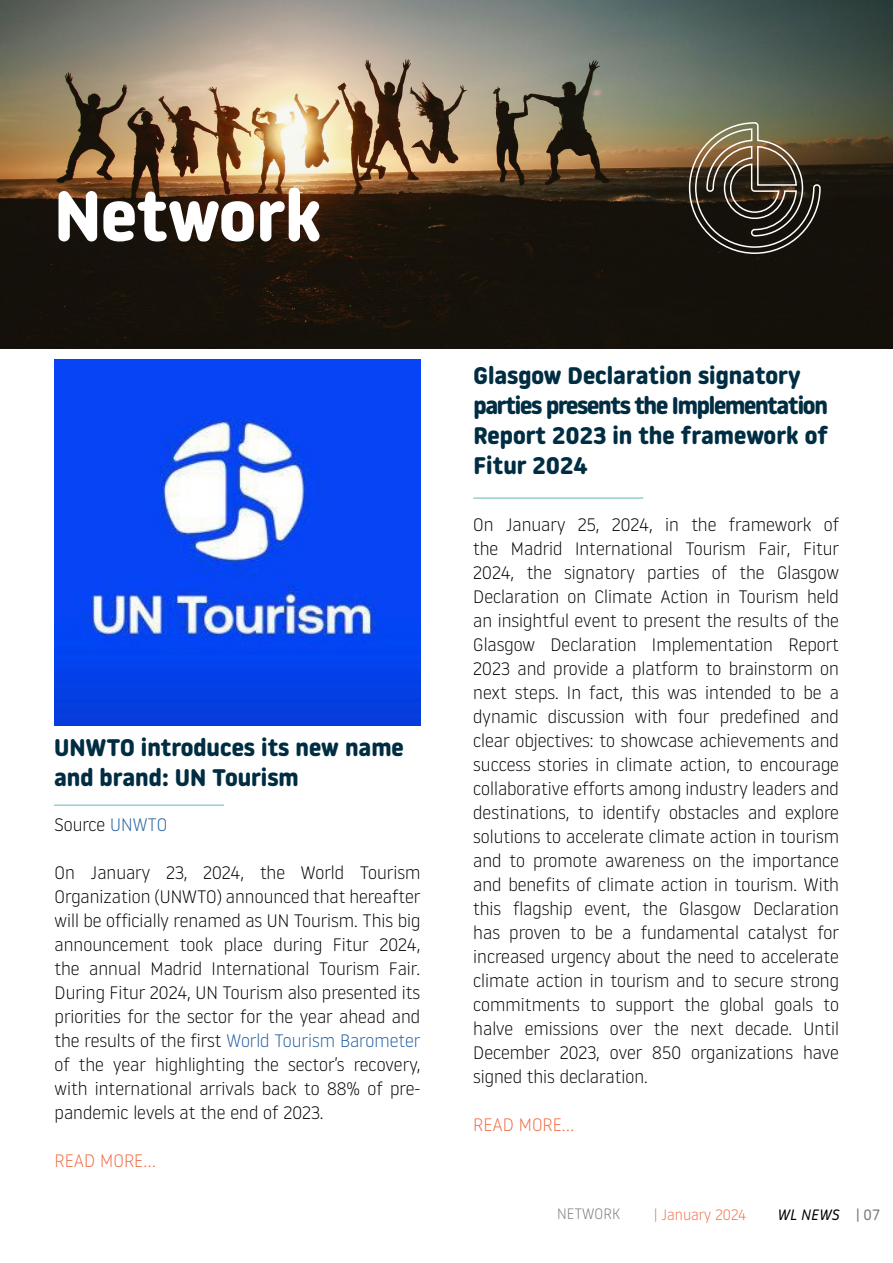
<style>
.page{position:relative;width:893px;height:1263px;background:#fff}
.page>*{position:absolute;margin:0;border:0;box-sizing:border-box;transform-origin:0 0}
.t1{font:700 70.5px "Noway Round";color:#fff}
.t2{font:700 24px/30px "Noway Round";color:#002d42}
.t3{font:300 18px/24px "Noway Round";color:#000;text-align:justify}
.t4{font:300 18px "Noway Round";color:#f16c43}
.t5{font:300 15px "Noway Round";color:#f16c43}
.t6{font:italic 15px "Noway Round";color:#000}
.t7{font:300 15px "Noway Round";color:#797a7d}
.s1{color:#215e9e}
.s2{font-style:normal;color:#797a7d}
</style>
<div class="page">
<img style="left:0;top:0;width:893px;height:349px">
<svg style="left:688px;top:121px;width:133px;height:134px;background:#524939"></svg>
<hr style="left:54px;top:804px;width:170px;height:2px;background:#96cfd4">
<img style="left:55px;top:360px;width:365px;height:365px">
<hr style="left:473px;top:497px;width:170px;height:2px;background:#96cfd4">
<h1 class="t1" style="left:54px;top:175px;width:269px">Network</h1>
<h2 class="t2" style="left:54px;top:733px;width:351px">UNWTO introduces its new name and brand: UN Tourism</h2>
<p class="t3" style="left:55px;top:811px;width:114px">Source <span class="s1">UNWTO</span></p>
<p class="t3" style="left:55px;top:859px;width:367px">On January 23, 2024, the World Tourism Organization (UNWTO) announced that hereafter will be officially renamed as UN Tourism. This big announcement took place during Fitur 2024, the annual Madrid International Tourism Fair.<br>During Fitur 2024, UN Tourism also presented its priorities for the sector for the year ahead and the results of the first <span class="s1">World Tourism Barometer </span>of the year highlighting the sector’s recovery, with international arrivals back to 88% of pre&shy;pandemic levels at the end of 2023.</p>
<p class="t4" style="left:55px;top:1148px;width:103px">READ MORE...</p>
<h2 class="t2" style="left:473px;top:361px;width:356px">Glasgow Declaration signatory parties presents the Implementation<br>Report 2023 in the framework of<br>Fitur 2024</h2>
<p class="t3" style="left:473px;top:512px;width:367px">On January 25, 2024, in the framework of the Madrid International Tourism Fair, Fitur 2024, the signatory parties of the Glasgow Declaration on Climate Action in Tourism held an insightful event to present the results of the Glasgow Declaration Implementation Report 2023 and provide a platform to brainstorm on next steps. In fact, this was intended to be a dynamic discussion with four predefined and clear objectives: to showcase achievements and success stories in climate action, to encourage collaborative efforts among industry leaders and destinations, to identify obstacles and explore solutions to accelerate climate action in tourism and to promote awareness on the importance and benefits of climate action in tourism. With this flagship event, the Glasgow Declaration has proven to be a fundamental catalyst for increased urgency about the need to accelerate climate action in tourism and to secure strong commitments to support the global goals to halve emissions over the next decade. Until December 2023, over 850 organizations have signed this declaration.</p>
<p class="t4" style="left:473px;top:1112px;width:103px">READ MORE...</p>
<p class="t7" style="left:557px;top:1204px;width:64px">NETWORK</p>
<p class="t5" style="left:654px;top:1204px;width:94px">| January 2024</p>
<p class="t6" style="left:777px;top:1204px;width:105px">WL NEWS <span class="s2">| 07</span></p>
</div>
